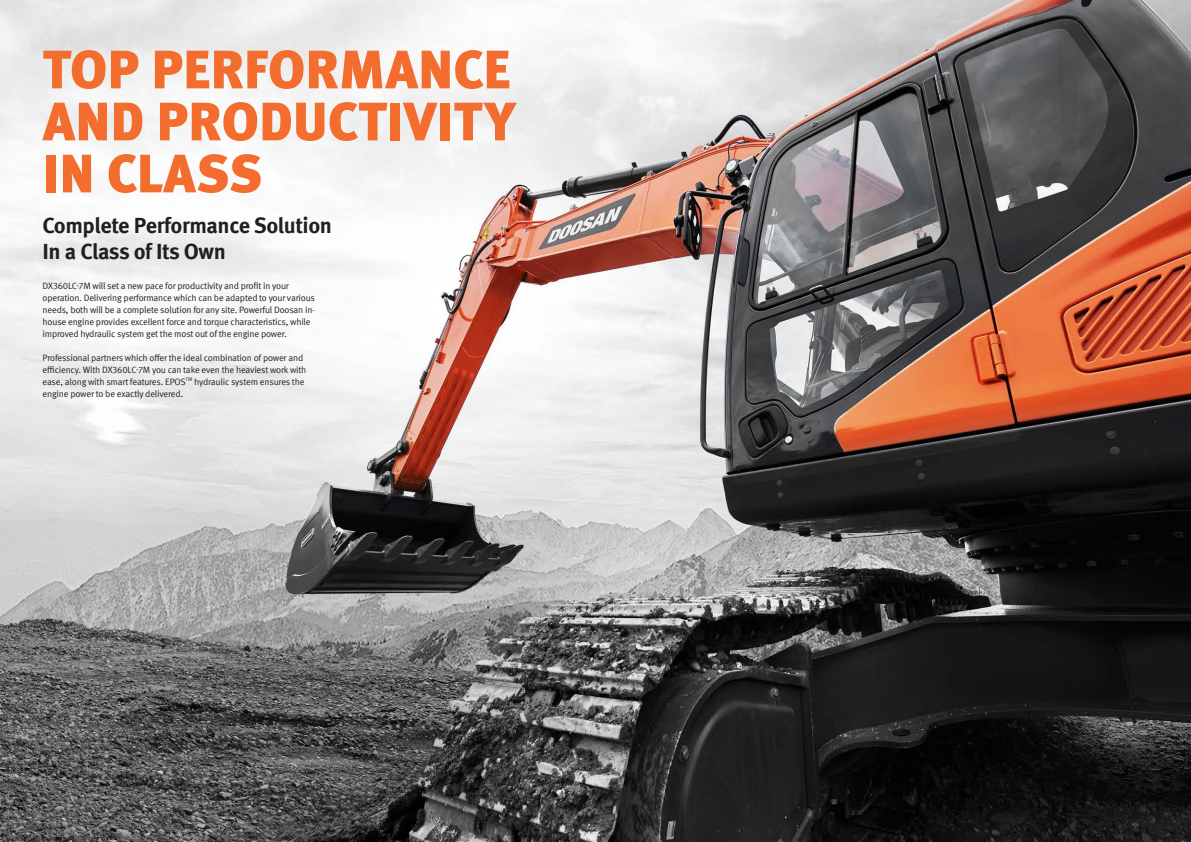
<style>
.page{position:relative;width:1191px;height:842px;background:#fff}
.page>*{position:absolute;margin:0;border:0;box-sizing:border-box;transform-origin:0 0}
.t1{font:900 54px/52px "Meta Pro";color:#f36d2e}
.t2{font:700 22px "Meta Pro";letter-spacing:-.02em;color:#231f20}
.t3{font:9.2px/12px "Meta Pro";letter-spacing:-.02em;color:#231f20}
.t4{font:5.4px "Meta Pro";color:#231f20}
</style>
<div class="page">
<img style="left:0;top:0;width:1191px;height:842px">
<p class="t1" style="left:43px;top:41px;width:474px">TOP PERFORMANCE<br>AND PRODUCTIVITY</p>
<p class="t1" style="left:43px;top:145px;width:221px">IN CLASS</p>
<p class="t2" style="left:43px;top:209px;width:291px">Complete Performance Solution</p>
<p class="t2" style="left:43px;top:235px;width:185px">In a Class of Its Own</p>
<p class="t3" style="left:43px;top:279px;width:274px">DX360LC-7M will set a new pace for productivity and profit in your operation. Delivering performance which can be adapted to your various needs, both will be a complete solution for any site. Powerful Doosan in&shy;house engine provides excellent force and torque characteristics, while improved hydraulic system get the most out of the engine power.</p>
<p class="t3" style="left:43px;top:351px;width:265px">Professional partners which offer the ideal combination of power and efficiency. With DX360LC-7M you can take even the heaviest work with ease, along with smart features. EPOS</p>
<p class="t4" style="left:186px;top:375px;width:8px">TM</p>
<p class="t3" style="left:194px;top:375px;width:112px">hydraulic system ensures the</p>
<p class="t3" style="left:43px;top:387px;width:142px">engine power to be exactly delivered.</p>
</div>
